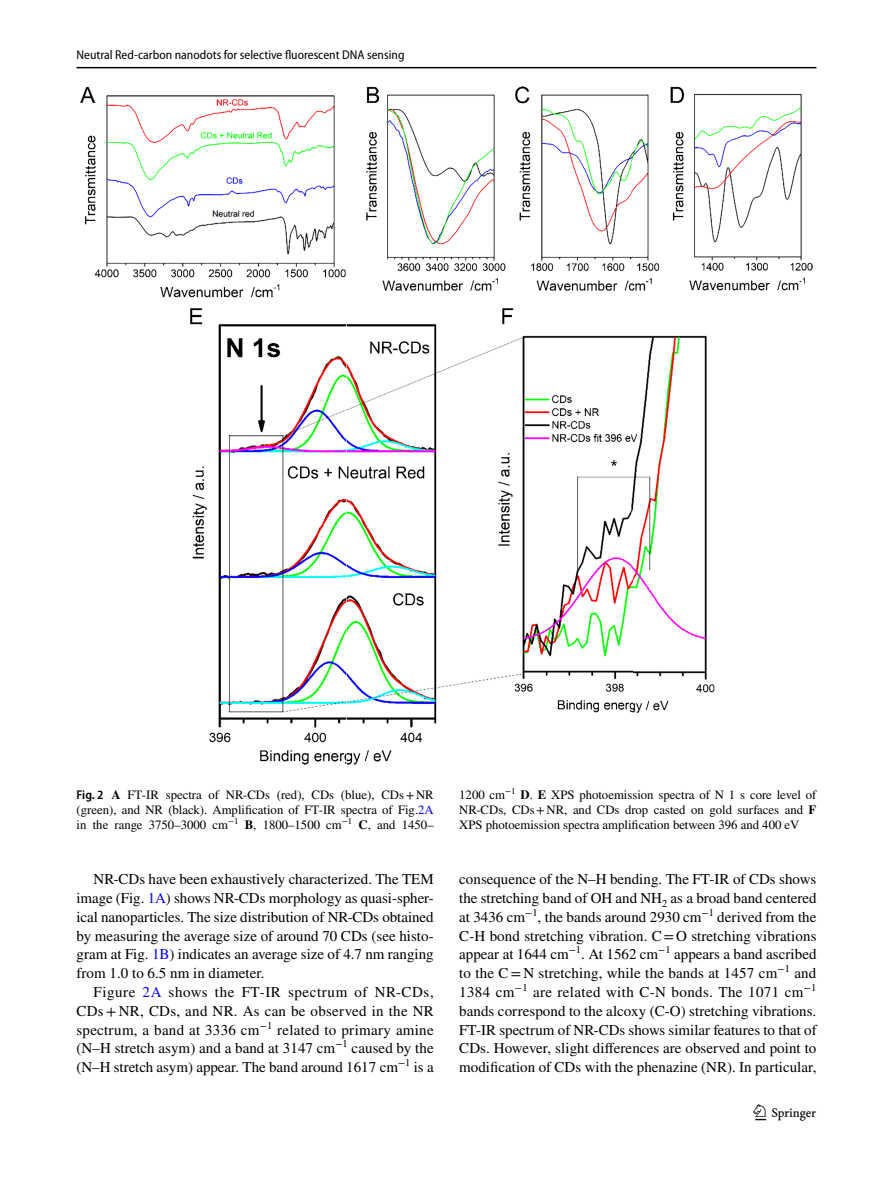
<style>
.page{position:relative;width:893px;height:1187px;background:#fff}
.page>*{position:absolute;margin:0;border:0;box-sizing:border-box;transform-origin:0 0}
.t1{font:22.5px "Springnew Regular 3";color:#000}
.t2{font:15px/18.8px "STIX";color:#000;text-align:justify}
.t3{font:12.75px/15px "STIX";color:#000;text-align:justify}
.t4{font:semi-condensed 12.75px "Myriad Pro";color:#000}
.s1{font-family:"Myriad Pro";font-weight:600;font-stretch:semi-condensed}
.s2{font-weight:700}
.s3{color:#00f}
</style>
<div class="page">
<hr style="left:77px;top:67px;width:739px;height:1px;background:#000">
<img style="left:81px;top:87px;width:731px;height:677px">
<p class="t4" style="left:77px;top:48px;width:329px">Neutral Red‑carbon nanodots for selective fluorescent DNA sensing</p>
<p class="t3" style="left:77px;top:788px;width:359px"><span class="s1">Fig. 2</span> <span class="s2">A</span> FT-IR spectra of NR-CDs (red), CDs (blue), CDs+NR (green), and NR (black). Amplification of FT-IR spectra of Fig.<span class="s3">2A </span>in the range 3750–3000 cm<sup>−1</sup> <span class="s2">B</span>, 1800–1500 cm<sup>−1</sup> <span class="s2">C</span>, and 1450–</p>
<p class="t3" style="left:459px;top:788px;width:359px">1200 cm<sup>−1</sup> <span class="s2">D</span>. <span class="s2">E</span> XPS photoemission spectra of N 1 s core level of NR-CDs, CDs+NR, and CDs drop casted on gold surfaces and <span class="s2">F </span>XPS photoemission spectra amplification between 396 and 400 eV</p>
<p class="t2" style="left:77px;top:871px;width:359px;text-indent:17px">NR-CDs have been exhaustively characterized. The TEM image (Fig. <span class="s3">1A</span>) shows NR-CDs morphology as quasi-spher&shy;ical nanoparticles. The size distribution of NR-CDs obtained by measuring the average size of around 70 CDs (see histo&shy;gram at Fig. <span class="s3">1B</span>) indicates an average size of 4.7 nm ranging from 1.0 to 6.5 nm in diameter.</p>
<p class="t2" style="left:77px;top:983px;width:359px;text-indent:17px">Figure <span class="s3">2A</span> shows the FT-IR spectrum of NR-CDs, CDs+ NR, CDs, and NR. As can be observed in the NR spectrum, a band at 3336 cm<sup>−1</sup> related to primary amine (N–H stretch asym) and a band at 3147 cm<sup>−1</sup> caused by the (N–H stretch asym) appear. The band around 1617 cm<sup>−1</sup> is a</p>
<p class="t2" style="left:459px;top:871px;width:359px">consequence of the N–H bending. The FT-IR of CDs shows the stretching band of OH and NH<sub>2</sub> as a broad band centered at 3436 cm<sup>−1</sup>, the bands around 2930 cm<sup>−1</sup> derived from the C-H bond stretching vibration. C=O stretching vibrations appear at 1644 cm<sup>−1</sup>. At 1562 cm<sup>−1</sup> appears a band ascribed to the C= N stretching, while the bands at 1457 cm<sup>−1</sup> and 1384 cm<sup>−1</sup> are related with C-N bonds. The 1071 cm<sup>−1 </sup>bands correspond to the alcoxy (C-O) stretching vibrations.<br>FT-IR spectrum of NR-CDs shows similar features to that of CDs. However, slight differences are observed and point to modification of CDs with the phenazine (NR). In particular,</p>
<h1 class="t1" style="left:755px;top:1104px;width:62px">1 3</h1>
</div>
